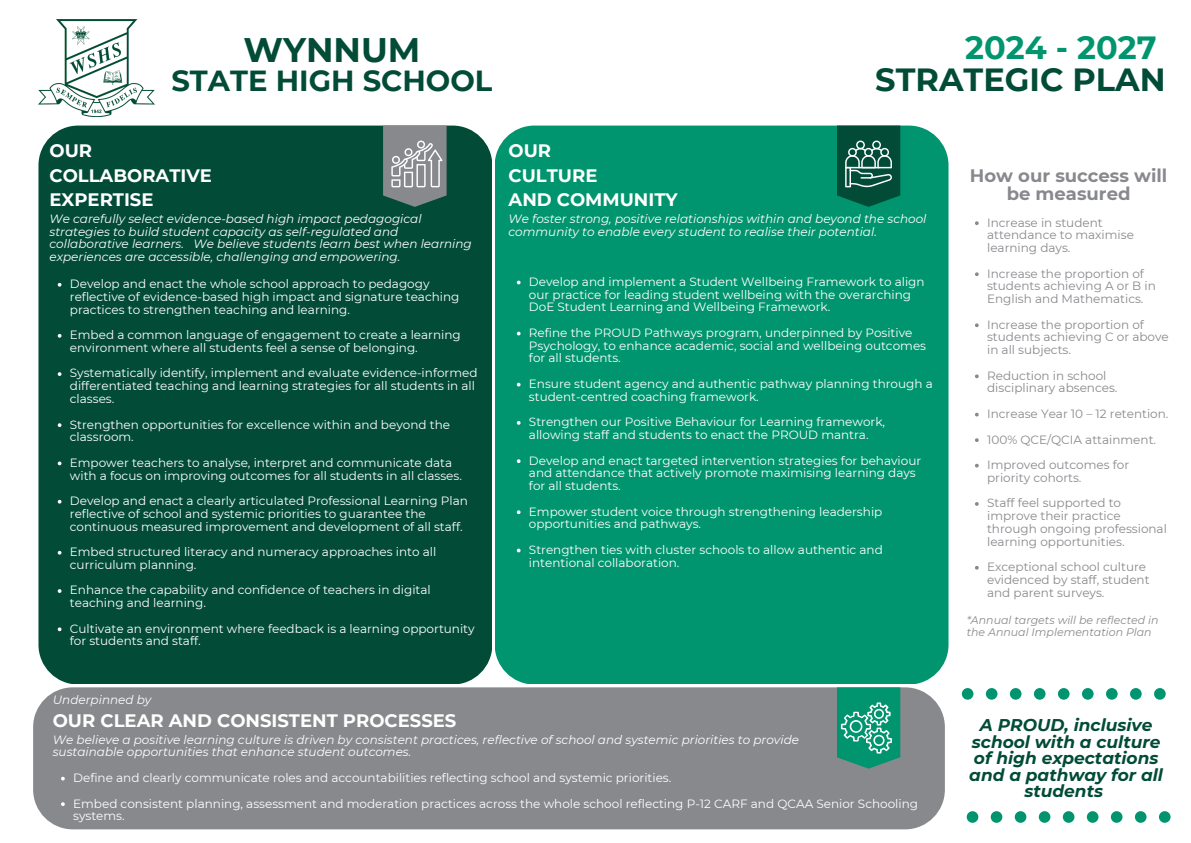
<style>
.page{position:relative;width:1191px;height:843px;background:#fff}
.page>*{position:absolute;margin:0;border:0;box-sizing:border-box;transform-origin:0 0}
.t1{font:700 34px "Montserrat";color:#024c37}
.t2{font:700 32px/31.5px "Montserrat";color:#024c37;text-align:right}
.t3{font:700 29px "Montserrat";color:#024c37}
.t4{font:700 18px "Montserrat";color:#fff}
.t5{font:700 18px/18px "Montserrat";color:#88898d;text-align:center}
.t6{font:italic 700 17px/16.5px "Montserrat";color:#024c37;text-align:center}
.t7{font:12px/12.8px "Montserrat";color:#fff}
.t8{font:italic 12px/12.8px "Montserrat";color:#fff}
.t9{font:12px/12.8px "Montserrat";color:#88898d}
.t10{font:italic 11px/12px "Montserrat";color:#88898d}
.s1{color:#00956e}
</style>
<div class="page">
<img style="left:38px;top:20px;width:117px;height:96px">
<div style="left:38px;top:125px;width:454px;height:559px;background:#024c37;border-radius:40px"></div>
<div style="left:494px;top:125px;width:454px;height:559px;background:#00956e;border-radius:40px"></div>
<div style="left:33px;top:687px;width:911px;height:142px;background:#88898d;border-radius:40px"></div>
<svg style="left:516px;top:280px;width:4px;height:4px"></svg>
<svg style="left:516px;top:331px;width:4px;height:4px"></svg>
<svg style="left:516px;top:382px;width:4px;height:4px"></svg>
<svg style="left:516px;top:459px;width:4px;height:4px"></svg>
<svg style="left:516px;top:510px;width:4px;height:4px"></svg>
<svg style="left:516px;top:548px;width:4px;height:4px"></svg>
<svg style="left:58px;top:372px;width:3px;height:4px"></svg>
<svg style="left:58px;top:423px;width:3px;height:4px"></svg>
<svg style="left:58px;top:461px;width:3px;height:4px"></svg>
<svg style="left:58px;top:627px;width:3px;height:4px"></svg>
<svg style="left:836px;top:687px;width:64px;height:81px;background:#2aa082"></svg>
<svg style="left:836px;top:125px;width:64px;height:82px;background:#1e6652"></svg>
<svg style="left:383px;top:125px;width:63px;height:82px;background:#8c9294"></svg>
<svg style="left:961px;top:688px;width:204px;height:11px"></svg>
<svg style="left:61px;top:776px;width:4px;height:4px"></svg>
<svg style="left:975px;top:221px;width:3px;height:4px"></svg>
<svg style="left:975px;top:272px;width:3px;height:4px"></svg>
<svg style="left:975px;top:323px;width:3px;height:4px"></svg>
<svg style="left:975px;top:374px;width:3px;height:4px"></svg>
<svg style="left:975px;top:438px;width:3px;height:4px"></svg>
<svg style="left:966px;top:811px;width:204px;height:11px"></svg>
<p class="t1" style="left:243px;top:29px;width:178px">WYNNUM</p>
<p class="t3" style="left:171px;top:63px;width:322px">STATE HIGH SCHOOL</p>
<p class="t2" style="left:875px;top:32px;width:292px"><span class="s1">2024 - 2027<br></span>STRATEGIC PLAN</p>
<p class="t4" style="left:49px;top:139px;width:44px">OUR</p>
<p class="t4" style="left:49px;top:164px;width:164px">COLLABORATIVE</p>
<p class="t4" style="left:49px;top:189px;width:106px">EXPERTISE</p>
<p class="t8" style="left:49px;top:212px;width:424px">We carefully select evidence-based high impact pedagogical strategies to build student capacity as self-regulated and collaborative learners. We believe students learn best when learning experiences are accessible, challenging and empowering.</p>
<p class="t7" style="left:70px;top:277px;width:391px">Develop and enact the whole school approach to pedagogy reflective of evidence-based high impact and signature teaching practices to strengthen teaching and learning.</p>
<p class="t7" style="left:70px;top:328px;width:392px">Embed a common language of engagement to create a learning environment where all students feel a sense of belonging.</p>
<p class="t7" style="left:70px;top:366px;width:409px">Systematically identify, implement and evaluate evidence-informed differentiated teaching and learning strategies for all students in all classes.</p>
<p class="t7" style="left:70px;top:417px;width:381px">Strengthen opportunities for excellence within and beyond the classroom.</p>
<p class="t7" style="left:70px;top:456px;width:393px">Empower teachers to analyse, interpret and communicate data with a focus on improving outcomes for all students in all classes.</p>
<p class="t7" style="left:70px;top:494px;width:399px">Develop and enact a clearly articulated Professional Learning Plan reflective of school and systemic priorities to guarantee the continuous measured improvement and development of all staff.</p>
<p class="t7" style="left:70px;top:545px;width:368px">Embed structured literacy and numeracy approaches into all curriculum planning.</p>
<p class="t7" style="left:70px;top:583px;width:362px">Enhance the capability and confidence of teachers in digital teaching and learning.</p>
<p class="t7" style="left:70px;top:621px;width:406px">Cultivate an environment where feedback is a learning opportunity for students and staff.</p>
<h1 class="t4" style="left:508px;top:139px;width:44px">OUR</h1>
<h1 class="t4" style="left:508px;top:164px;width:90px">CULTURE</h1>
<p class="t4" style="left:508px;top:189px;width:170px">AND COMMUNITY</p>
<p class="t8" style="left:508px;top:212px;width:419px">We foster strong, positive relationships within and beyond the school community to enable every student to realise their potential.</p>
<p class="t7" style="left:529px;top:275px;width:397px">Develop and implement a Student Wellbeing Framework to align our practice for leading student wellbeing with the overarching<br>DoE Student Learning and Wellbeing Framework.</p>
<p class="t7" style="left:529px;top:326px;width:398px">Refine the PROUD Pathways program, underpinned by Positive<br>Psychology, to enhance academic, social and wellbeing outcomes for all students.</p>
<p class="t7" style="left:529px;top:377px;width:405px">Ensure student agency and authentic pathway planning through a student-centred coaching framework.</p>
<p class="t7" style="left:529px;top:415px;width:357px">Strengthen our Positive Behaviour for Learning framework, allowing staff and students to enact the PROUD mantra.</p>
<p class="t7" style="left:529px;top:453px;width:394px">Develop and enact targeted intervention strategies for behaviour and attendance that actively promote maximising learning days for all students.</p>
<p class="t7" style="left:529px;top:504px;width:355px">Empower student voice through strengthening leadership opportunities and pathways.</p>
<p class="t7" style="left:529px;top:543px;width:355px">Strengthen ties with cluster schools to allow authentic and intentional collaboration.</p>
<p class="t5" style="left:969px;top:167px;width:199px">How our success will be measured</p>
<p class="t9" style="left:986px;top:216px;width:148px">Increase in student attendance to maximise learning days.</p>
<h2 class="t9" style="left:986px;top:267px;width:170px">Increase the proportion of students achieving A or B in<br>English and Mathematics.</h2>
<p class="t9" style="left:986px;top:318px;width:183px">Increase the proportion of students achieving C or above in all subjects.</p>
<p class="t9" style="left:986px;top:369px;width:132px">Reduction in school disciplinary absences.</p>
<p class="t9" style="left:986px;top:407px;width:183px">Increase Year 10 – 12 retention.</p>
<p class="t9" style="left:986px;top:432px;width:170px">100% QCE/QCIA attainment.</p>
<p class="t9" style="left:986px;top:458px;width:144px">Improved outcomes for priority cohorts.</p>
<p class="t9" style="left:986px;top:496px;width:181px">Staff feel supported to improve their practice through ongoing professional learning opportunities.</p>
<p class="t9" style="left:986px;top:560px;width:164px">Exceptional school culture evidenced by staff, student and parent surveys.</p>
<p class="t10" style="left:966px;top:613px;width:193px">*Annual targets will be reflected in the Annual Implementation Plan</p>
<p class="t8" style="left:53px;top:693px;width:100px">Underpinned by</p>
<p class="t4" style="left:53px;top:709px;width:405px">OUR CLEAR AND CONSISTENT PROCESSES</p>
<p class="t8" style="left:53px;top:732px;width:747px">We believe a positive learning culture is driven by consistent practices, reflective of school and systemic priorities to provide sustainable opportunities that enhance student outcomes.</p>
<p class="t7" style="left:73px;top:771px;width:599px">Define and clearly communicate roles and accountabilities reflecting school and systemic priorities.</p>
<p class="t7" style="left:73px;top:796px;width:846px">Embed consistent planning, assessment and moderation practices across the whole school reflecting P-12 CARF and QCAA Senior Schooling systems.</p>
<p class="t6" style="left:969px;top:716px;width:195px">A PROUD, inclusive school with a culture of high expectations and a pathway for all students</p>
</div>
